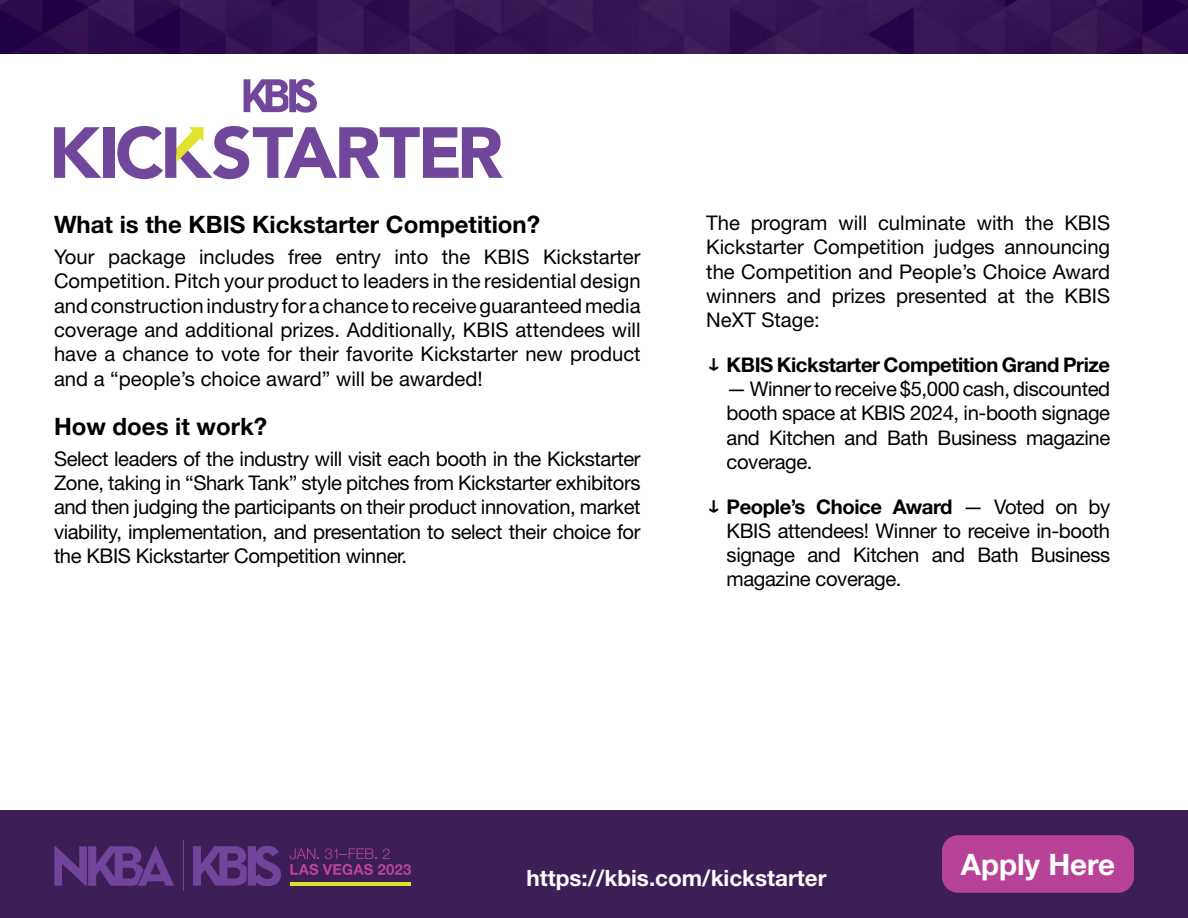
<style>
.page{position:relative;width:1188px;height:918px;background:#fff}
.page>*{position:absolute;margin:0;border:0;box-sizing:border-box;transform-origin:0 0}
.t1{font:700 29.55px "Helvetica Neue LT Std";color:#fff}
.t2{font:700 24px "Helvetica Neue LT Std";color:#000}
.t3{font:700 22.5px "Helvetica Neue LT Std";color:#fff}
.t4{font:20.25px/24.3px "Helvetica Neue LT Std";letter-spacing:-.02em;color:#000;text-align:justify}
.t5{font:700 20.25px "Helvetica Neue LT Std";letter-spacing:-.02em;color:#000}
.s1{font-family:"Adelle";font-weight:400;font-size:27px}
.s2{font-family:"Adelle";font-size:27px}
.s3{font-weight:700}
</style>
<div class="page">
<svg style="left:244px;top:79px;width:73px;height:34px"></svg>
<svg style="left:54px;top:127px;width:47px;height:51px"></svg>
<div style="left:103px;top:127px;width:11px;height:51px;background:#71479c"></div>
<svg style="left:117px;top:126px;width:385px;height:53px"></svg>
<div style="left:0;top:810px;width:1188px;height:108px;background:#3c1f57"></div>
<svg style="left:290px;top:848px;width:121px;height:27px"></svg>
<hr style="left:183px;top:841px;width:1px;height:50px;background:#71459b">
<svg style="left:54px;top:846px;width:120px;height:40px"></svg>
<svg style="left:193px;top:846px;width:88px;height:40px"></svg>
<hr style="left:290px;top:882px;width:121px;height:4px;background:#dee22b">
<div style="left:942px;top:835px;width:192px;height:58px;background:#b84298;border-radius:16px"></div>
<img style="left:0;top:0;width:1188px;height:54px">
<p class="t2" style="left:54px;top:210px;width:488px">What is the KBIS Kickstarter Competition?</p>
<p class="t4" style="left:54px;top:245px;width:588px">Your package includes free entry into the KBIS Kickstarter Competition. Pitch your product to leaders in the residential design and construction industry for a chance to receive guaranteed media coverage and additional prizes. Additionally, KBIS attendees will have a chance to vote for their favorite Kickstarter new product and a “people’s choice award” will be awarded!</p>
<p class="t2" style="left:54px;top:411px;width:215px">How does it work?</p>
<p class="t4" style="left:54px;top:446px;width:588px">Select leaders of the industry will visit each booth in the Kickstarter Zone, taking in “Shark Tank” style pitches from Kickstarter exhibitors and then judging the participants on their product innovation, market viability, implementation, and presentation to select their choice for the KBIS Kickstarter Competition winner.</p>
<p class="t4" style="left:706px;top:210px;width:405px">The program will culminate with the KBIS Kickstarter Competition judges announcing the Competition and People’s Choice Award winners and prizes presented at the KBIS NeXT Stage:</p>
<p class="t5" style="left:706px;top:352px;width:405px"><span class="s1">d</span> KBIS Kickstarter Competition Grand Prize</p>
<p class="t4" style="left:727px;top:376px;width:385px">— Winner to receive $5,000 cash, discounted booth space at KBIS 2024, in-booth signage and Kitchen and Bath Business magazine coverage.</p>
<p class="t4" style="left:727px;top:494px;width:385px;text-indent:-20px"><span class="s2">d</span> <span class="s3">People’s Choice Award</span> — Voted on by KBIS attendees! Winner to receive in-booth signage and Kitchen and Bath Business magazine coverage.</p>
<p class="t3" style="left:527px;top:864px;width:301px">https://kbis.com/kickstarter</p>
<h1 class="t1" style="left:961px;top:846px;width:156px">Apply Here</h1>
</div>
